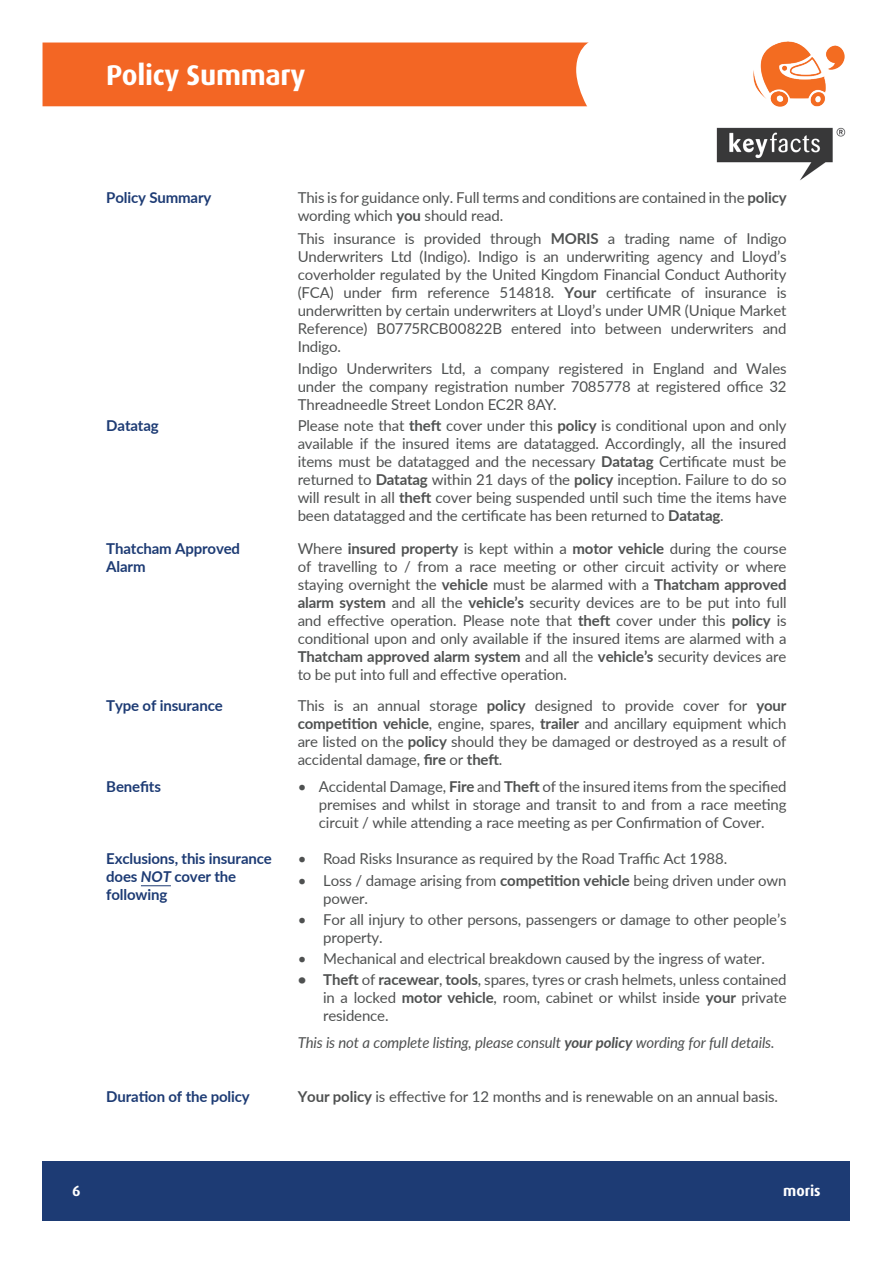
<style>
.page{position:relative;width:893px;height:1263px;background:#fff}
.page>*{position:absolute;margin:0;border:0;box-sizing:border-box;transform-origin:0 0}
.t1{font:700 28.5px "Dax";letter-spacing:-.01em;color:#fff}
.t2{font:15px/18px "Lato";letter-spacing:-.01em;color:#4f5151;text-align:justify}
.t3{font:700 15px/18px "Lato";letter-spacing:-.01em;color:#1d3b74}
.t4{font:italic 15px "Lato";letter-spacing:-.01em;color:#4f5151}
.t5{font:700 15px "Dax";color:#fff}
.s1{font-weight:700}
.s2{font-style:italic}
</style>
<div class="page">
<img style="left:717px;top:128px;width:128px;height:53px">
<div style="left:43px;top:1161px;width:807px;height:59px;background:#1d3b74"></div>
<hr style="left:141px;top:885px;width:30px;height:1px;background:#1d3b74">
<img style="left:753px;top:41px;width:92px;height:66px">
<div style="left:43px;top:42px;width:546px;height:65px;background:#f36624"></div>
<h1 class="t1" style="left:106px;top:59px;width:201px">Policy Summary</h1>
<p class="t3" style="left:106px;top:188px;width:107px">Policy Summary</p>
<p class="t2" style="left:298px;top:188px;width:490px">This is for guidance only. Full terms and conditions are contained in the <span class="s1">policy </span>wording which <span class="s1">you</span> should read.</p>
<p class="t2" style="left:298px;top:229px;width:490px">This insurance is provided through <span class="s1">MORIS</span> a trading name of Indigo Underwriters Ltd (Indigo). Indigo is an underwriting agency and Lloyd’s coverholder regulated by the United Kingdom Financial Conduct Authority (FCA) under firm reference 514818. <span class="s1">Your</span> certificate of insurance is underwritten by certain underwriters at Lloyd’s under UMR (Unique Market Reference) B0775RCB00822B entered into between underwriters and Indigo.</p>
<p class="t2" style="left:298px;top:359px;width:490px">Indigo Underwriters Ltd, a company registered in England and Wales under the company registration number 7085778 at registered office 32<br>Threadneedle Street London EC2R 8AY.</p>
<p class="t3" style="left:106px;top:415px;width:54px">Datatag</p>
<p class="t2" style="left:298px;top:415px;width:490px">Please note that <span class="s1">theft</span> cover under this <span class="s1">policy</span> is conditional upon and only available if the insured items are datatagged. Accordingly, all the insured items must be datatagged and the necessary <span class="s1">Datatag</span> Certificate must be returned to <span class="s1">Datatag</span> within 21 days of the <span class="s1">policy</span> inception. Failure to do so will result in all <span class="s1">theft</span> cover being suspended until such time the items have been datatagged and the certificate has been returned to <span class="s1">Datatag</span>.</p>
<p class="t3" style="left:106px;top:539px;width:135px">Thatcham Approved<br>Alarm</p>
<p class="t2" style="left:298px;top:539px;width:490px">Where <span class="s1">insured property</span> is kept within a <span class="s1">motor vehicle</span> during the course of travelling to / from a race meeting or other circuit activity or where staying overnight the <span class="s1">vehicle</span> must be alarmed with a <span class="s1">Thatcham approved alarm system</span> and all the <span class="s1">vehicle’s</span> security devices are to be put into full and effective operation. Please note that <span class="s1">theft</span> cover under this <span class="s1">policy</span> is conditional upon and only available if the insured items are alarmed with a <span class="s1">Thatcham approved alarm system</span> and all the <span class="s1">vehicle’s</span> security devices are to be put into full and effective operation.</p>
<p class="t3" style="left:106px;top:696px;width:118px">Type of insurance</p>
<p class="t2" style="left:298px;top:696px;width:490px">This is an annual storage <span class="s1">policy</span> designed to provide cover for <span class="s1">your competition vehicle</span>, engine, spares, <span class="s1">trailer</span> and ancillary equipment which are listed on the <span class="s1">policy</span> should they be damaged or destroyed as a result of accidental damage, <span class="s1">fire</span> or <span class="s1">theft</span>.</p>
<p class="t3" style="left:106px;top:777px;width:56px">Benefits</p>
<p class="t2" style="left:319px;top:777px;width:469px;text-indent:-21px">• Accidental Damage, <span class="s1">Fire</span> and <span class="s1">Theft</span> of the insured items from the specified premises and whilst in storage and transit to and from a race meeting circuit / while attending a race meeting as per Confirmation of Cover.</p>
<p class="t3" style="left:106px;top:849px;width:167px">Exclusions, this insurance does <span class="s2">NOT</span> cover the following</p>
<p class="t2" style="left:298px;top:849px;width:431px">• Road Risks Insurance as required by the Road Traffic Act 1988.</p>
<p class="t2" style="left:323px;top:870px;width:465px;text-indent:-26px">• Loss / damage arising from <span class="s1">competition vehicle</span> being driven under own power.</p>
<p class="t2" style="left:323px;top:910px;width:465px;text-indent:-26px">• For all injury to other persons, passengers or damage to other people’s property.</p>
<p class="t2" style="left:298px;top:949px;width:469px">• Mechanical and electrical breakdown caused by the ingress of water.</p>
<p class="t2" style="left:323px;top:970px;width:465px;text-indent:-26px"><span class="s1">• Theft</span> of <span class="s1">racewear</span>, <span class="s1">tools</span>, spares, tyres or crash helmets, unless contained in a locked <span class="s1">motor vehicle</span>, room, cabinet or whilst inside <span class="s1">your</span> private residence.</p>
<p class="t4" style="left:298px;top:1031px;width:478px">This is not a complete listing, please consult <span class="s1">your policy</span> wording for full details.</p>
<p class="t3" style="left:106px;top:1087px;width:145px">Duration of the policy</p>
<p class="t2" style="left:298px;top:1087px;width:482px"><span class="s1">Your policy</span> is effective for 12 months and is renewable on an annual basis.</p>
<p class="t5" style="left:72px;top:1183px;width:10px">6</p>
<p class="t5" style="left:783px;top:1183px;width:39px">moris</p>
</div>
